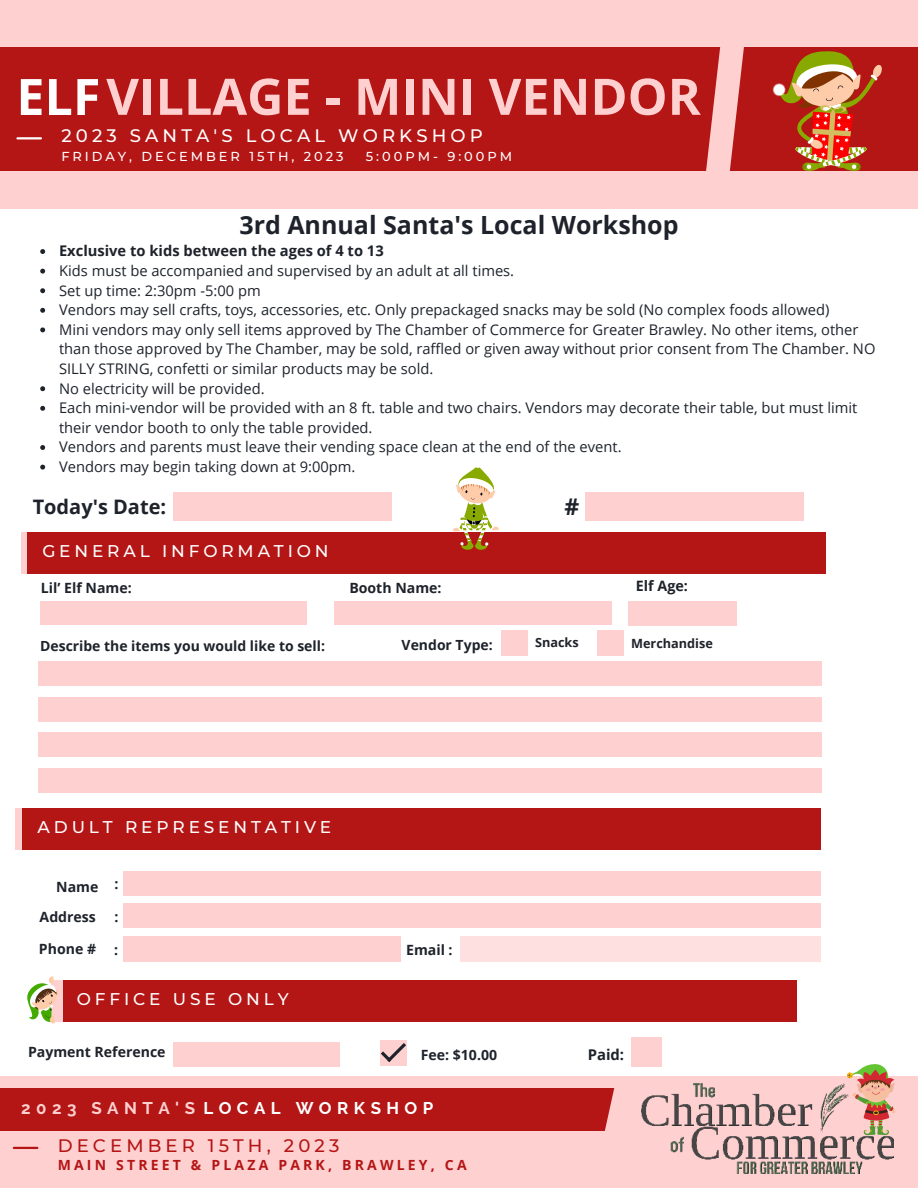
<style>
.page{position:relative;width:918px;height:1188px;background:#fff}
.page>*{position:absolute;margin:0;border:0;box-sizing:border-box;transform-origin:0 0}
.t1{font:700 50.25px "Open Sans";color:#ffd0d0}
.t2{font:700 25.05px "Open Sans";color:#1e232b}
.t3{font:700 22.95px "Open Sans";color:#1e232b}
.t4{font:700 19.95px "Open Sans";color:#1e232b}
.t5{font:500 18px "Montserrat";letter-spacing:.23em;color:#fff}
.t6{font:500 18px "Montserrat";letter-spacing:.23em;color:#b41515}
.t7{font:500 16.95px "Montserrat";letter-spacing:.23em;color:#fff}
.t8{font:700 16.95px "Raleway";letter-spacing:.32em;color:#fff}
.t9{font:700 14.85px "Open Sans";color:#1e232b}
.t10{font:14.7px/19.6px "Open Sans";color:#1e232b}
.t11{font:700 14.7px "Open Sans";color:#1e232b}
.t12{font:700 14.25px "Open Sans";color:#1e232b}
.t13{font:700 14.1px/29.5px "Open Sans";color:#1e232b;text-align:right}
.t14{font:700 13.95px "Open Sans";color:#1e232b}
.t15{font:700 13.95px "Open Sans";letter-spacing:.23em;color:#b41515}
.t16{font:500 12.9px "Montserrat";letter-spacing:.23em;color:#fff}
.t17{font:700 12.75px "Open Sans";color:#1e232b}
.s1{color:#fff}
.s2{color:#ffd0d0}
</style>
<div class="page">
<div style="left:0;top:0;width:918px;height:209px;background:#ffd0d0"></div>
<div style="left:0;top:48px;width:705px;height:123px;background:#b41515"></div>
<hr style="left:17px;top:137px;width:24px;height:2px;background:#fff">
<div style="left:0;top:1076px;width:918px;height:112px;background:#ffd0d0"></div>
<div style="left:0;top:1088px;width:622px;height:42px;background:#b41515"></div>
<div style="left:40px;top:601px;width:572px;height:24px;background:#ffd0d0"></div>
<div style="left:123px;top:871px;width:698px;height:24px;background:#ffd0d0"></div>
<div style="left:123px;top:904px;width:698px;height:24px;background:#ffd0d0"></div>
<div style="left:123px;top:936px;width:278px;height:26px;background:#ffd0d0"></div>
<div style="left:460px;top:936px;width:361px;height:26px;background:#ffe0e0"></div>
<div style="left:687px;top:48px;width:231px;height:123px;background:#b41515"></div>
<svg style="left:588px;top:1088px;width:54px;height:43px"></svg>
<svg style="left:21px;top:532px;width:17px;height:42px"></svg>
<div style="left:28px;top:532px;width:798px;height:41px;background:#b41515"></div>
<div style="left:38px;top:662px;width:783px;height:24px;background:#ffd0d0"></div>
<div style="left:38px;top:697px;width:783px;height:24px;background:#ffd0d0"></div>
<div style="left:15px;top:808px;width:29px;height:42px;background:#ffd0d0"></div>
<div style="left:22px;top:808px;width:799px;height:42px;background:#b41515"></div>
<img style="left:642px;top:1083px;width:252px;height:90px">
<hr style="left:14px;top:1147px;width:23px;height:2px;background:#b41515">
<div style="left:52px;top:980px;width:28px;height:41px;background:#ffd0d0"></div>
<div style="left:63px;top:980px;width:733px;height:41px;background:#b41515"></div>
<div style="left:173px;top:492px;width:219px;height:29px;background:#ffd0d0"></div>
<div style="left:173px;top:1043px;width:167px;height:24px;background:#ffd0d0"></div>
<svg style="left:690px;top:47px;width:192px;height:124px"></svg>
<div style="left:585px;top:492px;width:219px;height:29px;background:#ffd0d0"></div>
<div style="left:38px;top:733px;width:783px;height:24px;background:#ffd0d0"></div>
<div style="left:38px;top:768px;width:783px;height:24px;background:#ffd0d0"></div>
<div style="left:380px;top:1040px;width:26px;height:25px;background:#ffd0d0"></div>
<svg style="left:381px;top:1043px;width:25px;height:19px"></svg>
<div style="left:502px;top:631px;width:26px;height:25px;background:#ffd0d0"></div>
<div style="left:598px;top:631px;width:26px;height:25px;background:#ffd0d0"></div>
<div style="left:631px;top:1037px;width:30px;height:30px;background:#ffd0d0"></div>
<div style="left:308px;top:589px;width:26px;height:41px;background:#fff"></div>
<div style="left:628px;top:601px;width:167px;height:24px;background:#ffd0d0"></div>
<div style="left:738px;top:592px;width:145px;height:41px;background:#fff"></div>
<svg style="left:847px;top:1064px;width:48px;height:71px"></svg>
<svg style="left:453px;top:467px;width:46px;height:83px"></svg>
<svg style="left:27px;top:976px;width:32px;height:48px"></svg>
<svg style="left:40px;top:249px;width:5px;height:5px"></svg>
<svg style="left:40px;top:269px;width:5px;height:5px"></svg>
<svg style="left:40px;top:288px;width:5px;height:5px"></svg>
<svg style="left:40px;top:308px;width:5px;height:5px"></svg>
<svg style="left:40px;top:327px;width:5px;height:5px"></svg>
<svg style="left:40px;top:386px;width:5px;height:5px"></svg>
<svg style="left:40px;top:406px;width:5px;height:5px"></svg>
<svg style="left:40px;top:445px;width:5px;height:5px"></svg>
<svg style="left:40px;top:465px;width:5px;height:5px"></svg>
<h1 class="t1" style="left:16px;top:61px;width:686px"><span class="s1">ELF</span> VILLAGE - MINI VENDOR</h1>
<p class="t5" style="left:61px;top:123px;width:423px">2023 SANTA'S LOCAL WORKSHOP</p>
<p class="t16" style="left:61px;top:147px;width:284px">FRIDAY, DECEMBER 15TH, 2023</p>
<p class="t16" style="left:366px;top:147px;width:148px">5:00PM- 9:00PM</p>
<h2 class="t2" style="left:239px;top:208px;width:441px">3rd Annual Santa's Local Workshop</h2>
<p class="t11" style="left:59px;top:241px;width:326px">Exclusive to kids between the ages of 4 to 13</p>
<p class="t10" style="left:59px;top:260px;width:818px">Kids must be accompanied and supervised by an adult at all times.<br>Set up time: 2:30pm -5:00 pm<br>Vendors may sell crafts, toys, accessories, etc. Only prepackaged snacks may be sold (No complex foods allowed)<br>Mini vendors may only sell items approved by The Chamber of Commerce for Greater Brawley. No other items, other than those approved by The Chamber, may be sold, raffled or given away without prior consent from The Chamber. NO SILLY STRING, confetti or similar products may be sold.<br>No electricity will be provided.<br>Each mini-vendor will be provided with an 8 ft. table and two chairs. Vendors may decorate their table, but must limit their vendor booth to only the table provided.<br>Vendors and parents must leave their vending space clean at the end of the event.<br>Vendors may begin taking down at 9:00pm.</p>
<h3 class="t4" style="left:33px;top:493px;width:135px">Today's Date:</h3>
<h3 class="t3" style="left:564px;top:491px;width:16px">#</h3>
<p class="t7" style="left:42px;top:539px;width:288px">GENERAL INFORMATION</p>
<p class="t13" style="left:41px;top:572px;width:92px">Lil’ Elf Name:</p>
<p class="t13" style="left:349px;top:572px;width:94px">Booth Name:</p>
<p class="t12" style="left:636px;top:575px;width:54px">Elf Age:</p>
<p class="t14" style="left:40px;top:636px;width:286px">Describe the items you would like to sell:</p>
<p class="t14" style="left:402px;top:635px;width:93px">Vendor Type:</p>
<p class="t17" style="left:535px;top:633px;width:45px">Snacks</p>
<p class="t17" style="left:631px;top:634px;width:83px">Merchandise</p>
<p class="t7" style="left:38px;top:815px;width:295px">ADULT REPRESENTATIVE</p>
<p class="t13" style="left:115px;top:869px;width:6px">:</p>
<p class="t13" style="left:115px;top:902px;width:6px">:</p>
<p class="t13" style="left:114px;top:934px;width:6px">:</p>
<p class="t13" style="left:40px;top:872px;width:60px">Name<br>Address</p>
<p class="t13" style="left:39px;top:934px;width:59px">Phone #</p>
<p class="t13" style="left:406px;top:934px;width:48px">Email :</p>
<p class="t7" style="left:77px;top:987px;width:213px">OFFICE USE ONLY</p>
<p class="t13" style="left:28px;top:1037px;width:139px">Payment Reference</p>
<p class="t13" style="left:421px;top:1040px;width:78px">Fee: $10.00</p>
<p class="t8" style="left:21px;top:1099px;width:414px"><span class="s2">2023 SANTA'S</span> LOCAL WORKSHOP</p>
<p class="t6" style="left:58px;top:1133px;width:283px">DECEMBER 15TH, 2023</p>
<p class="t15" style="left:58px;top:1156px;width:410px">MAIN STREET &amp; PLAZA PARK, BRAWLEY, CA</p>
<p class="t9" style="left:588px;top:1044px;width:38px">Paid:</p>
</div>
